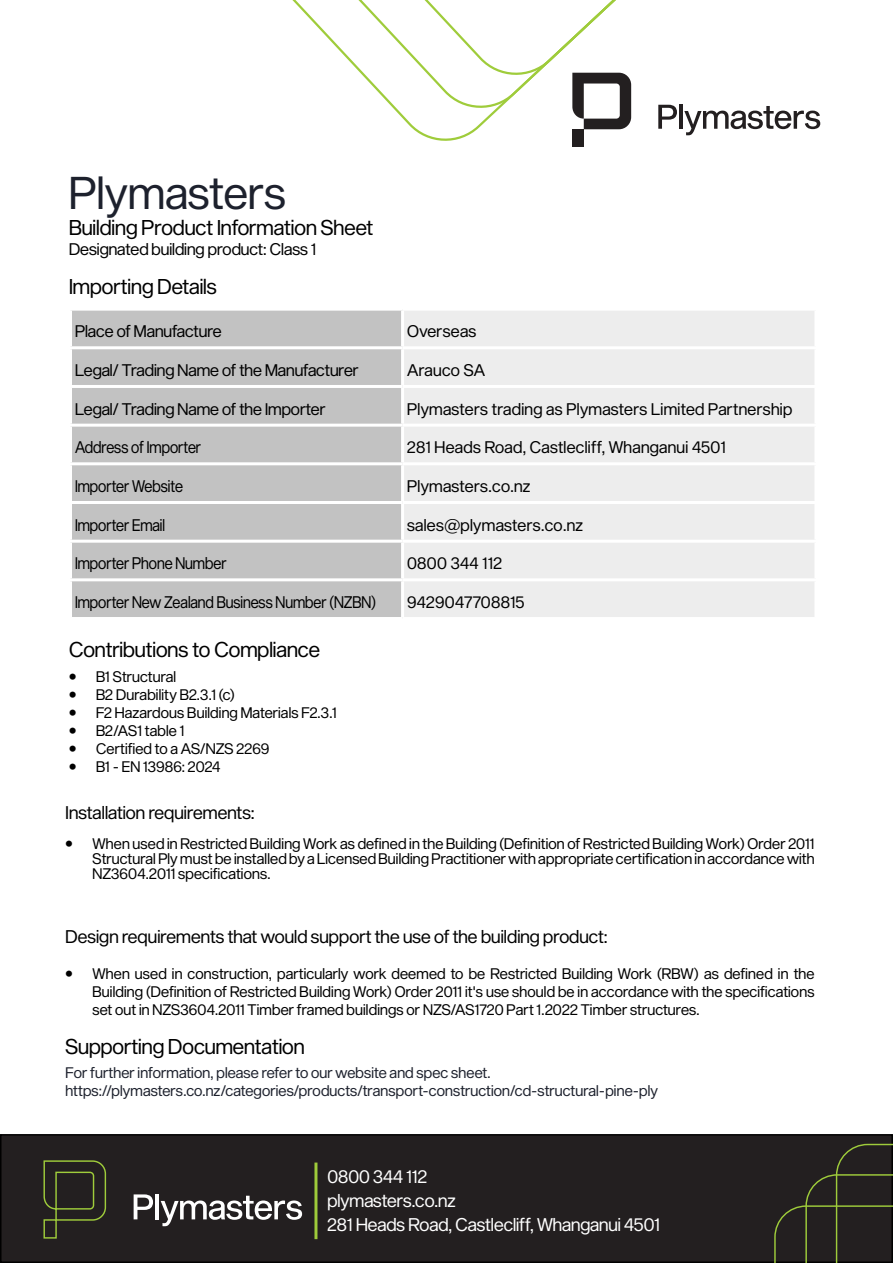
<style>
.page{position:relative;width:893px;height:1263px;background:#fff}
.page>*{position:absolute;margin:0;border:0;box-sizing:border-box;transform-origin:0 0}
.t1{font:45px "Sequel Sans Book Disp";letter-spacing:.01em;color:#1d212d}
.t2{font:21px "Sequel Sans Book Disp";color:#000}
.t3{font:18px "Sequel Sans Book Disp";letter-spacing:.005em;color:#000}
.t4{font:18px "Sequel Sans Book Disp";color:#fff}
.main_table_style{font:16.5px "Sequel Sans Book Disp";letter-spacing:.02em;color:#000}
.main_table_style-2{font:16.5px "Sequel Sans Book Disp";color:#000}
.main_table_style-3{font:16.5px "Sequel Sans Book Disp";color:#000;scale:.9 1}
.t5{font:15px/18px "Sequel Sans Book Disp";letter-spacing:.01em;color:#000;text-align:justify}
.t6{font:15px "Sequel Sans Book Disp";letter-spacing:.01em;color:#1d212d}
</style>
<div class="page">
<svg style="left:658px;top:105px;width:19px;height:24px"></svg>
<hr style="left:679px;top:104px;width:4px;height:25px;background:#231f20">
<svg style="left:684px;top:106px;width:136px;height:29px"></svg>
<svg style="left:292px;top:0;width:325px;height:147px"></svg>
<svg style="left:311px;top:0;width:320px;height:129px"></svg>
<div style="left:1px;top:1135px;width:891px;height:127px;background:#231f20"></div>
<div style="left:0;top:1134px;width:893px;height:129px;border:2px solid #000"></div>
<svg style="left:134px;top:1194px;width:19px;height:25px"></svg>
<hr style="left:156px;top:1194px;width:3px;height:25px;background:#fff">
<svg style="left:161px;top:1196px;width:141px;height:30px"></svg>
<div style="left:43px;top:1219px;width:14px;height:19px;border:1px solid #9fcc3b"></div>
<svg style="left:43px;top:1160px;width:64px;height:61px"></svg>
<hr style="left:314px;top:1162px;width:3px;height:77px;background:#9ecb3a">
<svg style="left:773px;top:1143px;width:120px;height:120px"></svg>
<div style="left:72px;top:311px;width:329px;height:306px;background:#c2c2c2"></div>
<div style="left:404px;top:311px;width:410px;height:306px;background:#ededed"></div>
<hr style="left:69px;top:346px;width:334px;height:3px;background:#fff">
<hr style="left:69px;top:385px;width:334px;height:3px;background:#fff">
<hr style="left:69px;top:424px;width:334px;height:3px;background:#fff">
<hr style="left:69px;top:462px;width:334px;height:3px;background:#fff">
<hr style="left:69px;top:501px;width:334px;height:3px;background:#fff">
<hr style="left:69px;top:540px;width:334px;height:3px;background:#fff">
<hr style="left:69px;top:578px;width:334px;height:3px;background:#fff">
<hr style="left:403px;top:346px;width:414px;height:3px;background:#fff">
<hr style="left:403px;top:385px;width:414px;height:3px;background:#fff">
<hr style="left:403px;top:424px;width:414px;height:3px;background:#fff">
<hr style="left:403px;top:462px;width:414px;height:3px;background:#fff">
<hr style="left:403px;top:501px;width:414px;height:3px;background:#fff">
<hr style="left:403px;top:540px;width:414px;height:3px;background:#fff">
<hr style="left:403px;top:578px;width:414px;height:3px;background:#fff">
<p class="t1" style="left:69px;top:161px;width:218px">Plymasters</p>
<p class="t2" style="left:69px;top:213px;width:306px">Building Product Information Sheet</p>
<p class="main_table_style-2" style="left:69px;top:237px;width:249px">Designated building product: Class 1</p>
<p class="t2" style="left:69px;top:271px;width:149px">Importing Details</p>
<p class="main_table_style-2" style="left:75px;top:320px;width:148px">Place of Manufacture</p>
<p class="main_table_style" style="left:407px;top:320px;width:71px">Overseas</p>
<p class="main_table_style-2" style="left:75px;top:358px;width:285px">Legal/ Trading Name of the Manufacturer</p>
<p class="main_table_style" style="left:407px;top:358px;width:80px">Arauco SA</p>
<p class="main_table_style-2" style="left:75px;top:397px;width:252px">Legal/ Trading Name of the Importer</p>
<p class="main_table_style" style="left:407px;top:397px;width:387px">Plymasters trading as Plymasters Limited Partnership</p>
<p class="main_table_style-3" style="left:75px;top:436px;width:142px">Address of Importer</p>
<p class="main_table_style" style="left:407px;top:436px;width:320px">281 Heads Road, Castlecliff, Whanganui 4501</p>
<p class="main_table_style-3" style="left:75px;top:474px;width:121px">Importer Website</p>
<p class="main_table_style" style="left:407px;top:474px;width:125px">Plymasters.co.nz</p>
<p class="main_table_style-3" style="left:75px;top:513px;width:102px">Importer Email</p>
<p class="main_table_style" style="left:407px;top:513px;width:177px">sales@plymasters.co.nz</p>
<p class="main_table_style-3" style="left:75px;top:552px;width:170px">Importer Phone Number</p>
<p class="main_table_style" style="left:407px;top:552px;width:97px">0800 344 112</p>
<p class="main_table_style-3" style="left:75px;top:590px;width:336px">Importer New Zealand Business Number (NZBN)</p>
<p class="main_table_style" style="left:407px;top:590px;width:119px">9429047708815</p>
<p class="t2" style="left:69px;top:634px;width:253px">Contributions to Compliance</p>
<p class="t5" style="left:69px;top:668px;width:109px">• B1 Structural</p>
<p class="t5" style="left:69px;top:686px;width:167px">• B2 Durability B2.3.1 (c)</p>
<p class="t5" style="left:69px;top:704px;width:269px">• F2 Hazardous Building Materials F2.3.1</p>
<p class="t5" style="left:69px;top:722px;width:117px">• B2/AS1 table 1</p>
<p class="t5" style="left:69px;top:740px;width:202px">• Certified to a AS/NZS 2269</p>
<p class="t5" style="left:69px;top:758px;width:153px">• B1 - EN 13986: 2024</p>
<p class="t3" style="left:65px;top:799px;width:191px">Installation requirements:</p>
<p class="t5" style="left:92px;top:836px;width:723px;line-height:15px;text-indent:-27px">• When used in Restricted Building Work as defined in the Building (Definition of Restricted Building Work) Order 2011<br>Structural Ply must be installed by a Licensed Building Practitioner with appropriate certification in accordance with NZ3604.2011 specifications.</p>
<p class="t3" style="left:65px;top:924px;width:544px">Design requirements that would support the use of the building product:</p>
<p class="t5" style="left:92px;top:965px;width:723px;text-indent:-27px">• When used in construction, particularly work deemed to be Restricted Building Work (RBW) as defined in the Building (Definition of Restricted Building Work) Order 2011 it's use should be in accordance with the specifications set out in NZS3604.2011 Timber framed buildings or NZS/AS1720 Part 1.2022 Timber structures.</p>
<p class="t2" style="left:65px;top:1032px;width:241px">Supporting Documentation</p>
<p class="t6" style="left:65px;top:1062px;width:427px">For further information, please refer to our website and spec sheet.</p>
<p class="t6" style="left:65px;top:1080px;width:594px">https://plymasters.co.nz/categories/products/transport-construction/cd-structural-pine-ply</p>
<p class="t4" style="left:327px;top:1164px;width:101px">0800 344 112</p>
<p class="t4" style="left:327px;top:1188px;width:130px">plymasters.co.nz</p>
<p class="t4" style="left:327px;top:1212px;width:334px">281 Heads Road, Castlecliff, Whanganui 4501</p>
</div>
